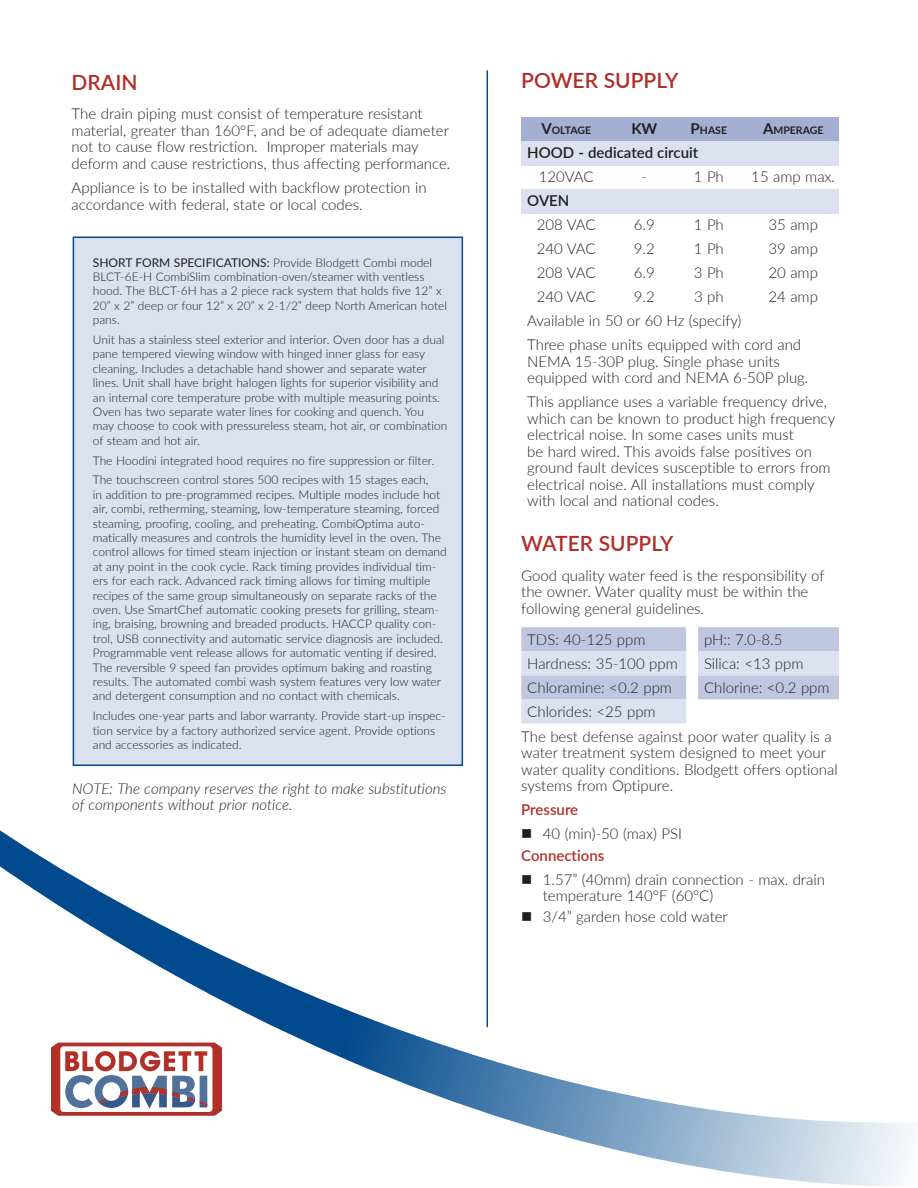
<style>
.page{position:relative;width:918px;height:1188px;background:#fff}
.page>*{position:absolute;margin:0;border:0;box-sizing:border-box;transform-origin:0 0}
.Subhead{font:600 21px "Lato";color:#b12e28}
._10_pt_flush_left{font:300 15px/16.5px "Lato";color:#231f20}
._10_pt_center{font:300 15px "Lato";color:#231f20}
._10_pt_italic_flush{font:italic 300 15px/16.5px "Lato";color:#231f20}
._10_pt_flush_left_bo{font:600 15px "Lato";color:#231f20}
._10_pt_flush_left_bo-2{font:600 15px "Lato";color:#b12e28}
.Table_head{font:700 15px "Lato";color:#231f20}
._8_pt_regular{font:300 12px/14.4px "Lato";color:#231f20}
.Table_head-2{font:700 10.5px "Lato";color:#231f20}
.s1{font-weight:400}
.s2{font-size:15px}
</style>
<div class="page">
<svg style="left:0;top:826px;width:913px;height:360px"></svg>
<svg style="left:51px;top:1043px;width:171px;height:73px"></svg>
<hr style="left:487px;top:70px;width:1px;height:957px;background:#004a8d">
<div style="left:522px;top:117px;width:317px;height:24px;background:#a3b0d2"></div>
<div style="left:522px;top:141px;width:317px;height:25px;background:#dce1ef"></div>
<div style="left:522px;top:189px;width:317px;height:25px;background:#dce1ef"></div>
<svg style="left:521px;top:627px;width:318px;height:96px"></svg>
<div style="left:73px;top:237px;width:390px;height:529px;background:#dce1ef;border:2px solid #004a8d"></div>
<svg style="left:523px;top:829px;width:8px;height:9px"></svg>
<svg style="left:523px;top:875px;width:8px;height:8px"></svg>
<svg style="left:523px;top:913px;width:8px;height:8px"></svg>
<p class="Subhead" style="left:72px;top:67px;width:67px">DRAIN</p>
<p class="_10_pt_flush_left" style="left:72px;top:105px;width:380px">The drain piping must consist of temperature resistant material, greater than 160°F, and be of adequate diameter not to cause flow restriction. Improper materials may deform and cause restrictions, thus affecting performance.</p>
<p class="_10_pt_flush_left" style="left:72px;top:179px;width:356px">Appliance is to be installed with backflow protection in accordance with federal, state or local codes.</p>
<p class="_8_pt_regular" style="left:93px;top:255px;width:356px"><span class="s1">SHORT FORM SPECIFICATIONS:</span> Provide Blodgett Combi model BLCT-6E-H CombiSlim combination-oven/steamer with ventless hood. The BLCT-6H has a 2 piece rack system that holds five 12” x 20” x 2” deep or four 12” x 20” x 2-1/2” deep North American hotel pans.</p>
<p class="_8_pt_regular" style="left:93px;top:332px;width:356px">Unit has a stainless steel exterior and interior. Oven door has a dual pane tempered viewing window with hinged inner glass for easy cleaning. Includes a detachable hand shower and separate water lines. Unit shall have bright halogen lights for superior visibility and an internal core temperature probe with multiple measuring points.<br>Oven has two separate water lines for cooking and quench. You may choose to cook with pressureless steam, hot air, or combination of steam and hot air.</p>
<p class="_8_pt_regular" style="left:93px;top:453px;width:343px">The Hoodini integrated hood requires no fire suppression or filter.</p>
<p class="_8_pt_regular" style="left:93px;top:473px;width:355px">The touchscreen control stores 500 recipes with 15 stages each,<br>in addition to pre-programmed recipes. Multiple modes include hot air, combi, retherming, steaming, low-temperature steaming, forced steaming, proofing, cooling, and preheating. CombiOptima auto&shy;matically measures and controls the humidity level in the oven. The control allows for timed steam injection or instant steam on demand at any point in the cook cycle. Rack timing provides individual tim&shy;ers for each rack. Advanced rack timing allows for timing multiple recipes of the same group simultaneously on separate racks of the oven. Use SmartChef automatic cooking presets for grilling, steam&shy;ing, braising, browning and breaded products. HACCP quality con&shy;trol, USB connectivity and automatic service diagnosis are included.<br>Programmable vent release allows for automatic venting if desired.<br>The reversible 9 speed fan provides optimum baking and roasting results. The automated combi wash system features very low water and detergent consumption and no contact with chemicals.</p>
<p class="_8_pt_regular" style="left:93px;top:708px;width:354px">Includes one-year parts and labor warranty. Provide start-up inspec&shy;tion service by a factory authorized service agent. Provide options and accessories as indicated.</p>
<p class="_10_pt_italic_flush" style="left:72px;top:780px;width:376px">NOTE: The company reserves the right to make substitutions of components without prior notice.</p>
<p class="Subhead" style="left:521px;top:65px;width:159px">POWER SUPPLY</p>
<p class="Table_head-2" style="left:541px;top:122px;width:51px"><span class="s2">V</span>OLTAGE</p>
<p class="Table_head" style="left:631px;top:117px;width:28px">KW</p>
<p class="Table_head-2" style="left:691px;top:122px;width:38px"><span class="s2">P</span>HASE</p>
<p class="Table_head-2" style="left:763px;top:122px;width:62px"><span class="s2">A</span>MPERAGE</p>
<p class="_10_pt_flush_left_bo" style="left:527px;top:141px;width:173px">HOOD - dedicated circuit</p>
<p class="_10_pt_center" style="left:539px;top:166px;width:56px">120VAC</p>
<p class="_10_pt_center" style="left:642px;top:166px;width:7px">-</p>
<p class="_10_pt_center" style="left:694px;top:166px;width:32px">1 Ph</p>
<p class="_10_pt_center" style="left:751px;top:166px;width:85px">15 amp max.</p>
<p class="_10_pt_flush_left_bo" style="left:527px;top:190px;width:44px">OVEN</p>
<p class="_10_pt_center" style="left:537px;top:214px;width:60px">208 VAC</p>
<p class="_10_pt_center" style="left:634px;top:214px;width:22px">6.9</p>
<p class="_10_pt_center" style="left:694px;top:214px;width:32px">1 Ph</p>
<p class="_10_pt_center" style="left:768px;top:214px;width:51px">35 amp</p>
<p class="_10_pt_center" style="left:537px;top:238px;width:60px">240 VAC</p>
<p class="_10_pt_center" style="left:634px;top:238px;width:22px">9.2</p>
<p class="_10_pt_center" style="left:694px;top:238px;width:32px">1 Ph</p>
<p class="_10_pt_center" style="left:768px;top:238px;width:51px">39 amp</p>
<p class="_10_pt_center" style="left:537px;top:262px;width:60px">208 VAC</p>
<p class="_10_pt_center" style="left:634px;top:262px;width:22px">6.9</p>
<p class="_10_pt_center" style="left:694px;top:262px;width:32px">3 Ph</p>
<p class="_10_pt_center" style="left:768px;top:262px;width:51px">20 amp</p>
<p class="_10_pt_center" style="left:537px;top:286px;width:60px">240 VAC</p>
<p class="_10_pt_center" style="left:634px;top:286px;width:22px">9.2</p>
<p class="_10_pt_center" style="left:694px;top:286px;width:31px">3 ph</p>
<p class="_10_pt_center" style="left:768px;top:286px;width:51px">24 amp</p>
<p class="_10_pt_flush_left" style="left:527px;top:312px;width:216px">Available in 50 or 60 Hz (specify)</p>
<p class="_10_pt_flush_left" style="left:527px;top:336px;width:283px">Three phase units equipped with cord and<br>NEMA 15-30P plug. Single phase units equipped with cord and NEMA 6-50P plug.</p>
<p class="_10_pt_flush_left" style="left:527px;top:393px;width:309px">This appliance uses a variable frequency drive, which can be known to product high frequency electrical noise. In some cases units must<br>be hard wired. This avoids false positives on ground fault devices susceptible to errors from electrical noise. All installations must comply with local and national codes.</p>
<p class="Subhead" style="left:521px;top:528px;width:154px">WATER SUPPLY</p>
<p class="_10_pt_flush_left" style="left:521px;top:566px;width:305px">Good quality water feed is the responsibility of the owner. Water quality must be within the following general guidelines.</p>
<p class="_10_pt_flush_left" style="left:527px;top:631px;width:120px">TDS: 40-125 ppm</p>
<p class="_10_pt_flush_left" style="left:704px;top:631px;width:80px">pH:: 7.0-8.5</p>
<p class="_10_pt_flush_left" style="left:527px;top:655px;width:152px">Hardness: 35-100 ppm</p>
<p class="_10_pt_flush_left" style="left:704px;top:655px;width:101px">Silica: &lt;13 ppm</p>
<p class="_10_pt_flush_left" style="left:527px;top:679px;width:146px">Chloramine: &lt;0.2 ppm</p>
<p class="_10_pt_flush_left" style="left:704px;top:679px;width:127px">Chlorine: &lt;0.2 ppm</p>
<p class="_10_pt_flush_left" style="left:527px;top:703px;width:130px">Chlorides: &lt;25 ppm</p>
<p class="_10_pt_flush_left" style="left:521px;top:727px;width:318px">The best defense against poor water quality is a water treatment system designed to meet your water quality conditions. Blodgett offers optional systems from Optipure.</p>
<p class="_10_pt_flush_left_bo-2" style="left:521px;top:799px;width:59px">Pressure</p>
<p class="_10_pt_flush_left" style="left:543px;top:825px;width:141px">40 (min)-50 (max) PSI</p>
<p class="_10_pt_flush_left_bo-2" style="left:521px;top:844px;width:85px">Connections</p>
<p class="_10_pt_flush_left" style="left:543px;top:870px;width:284px">1.57” (40mm) drain connection - max. drain temperature 140°F (60°C)</p>
<p class="_10_pt_flush_left" style="left:543px;top:908px;width:187px">3/4” garden hose cold water</p>
</div>
